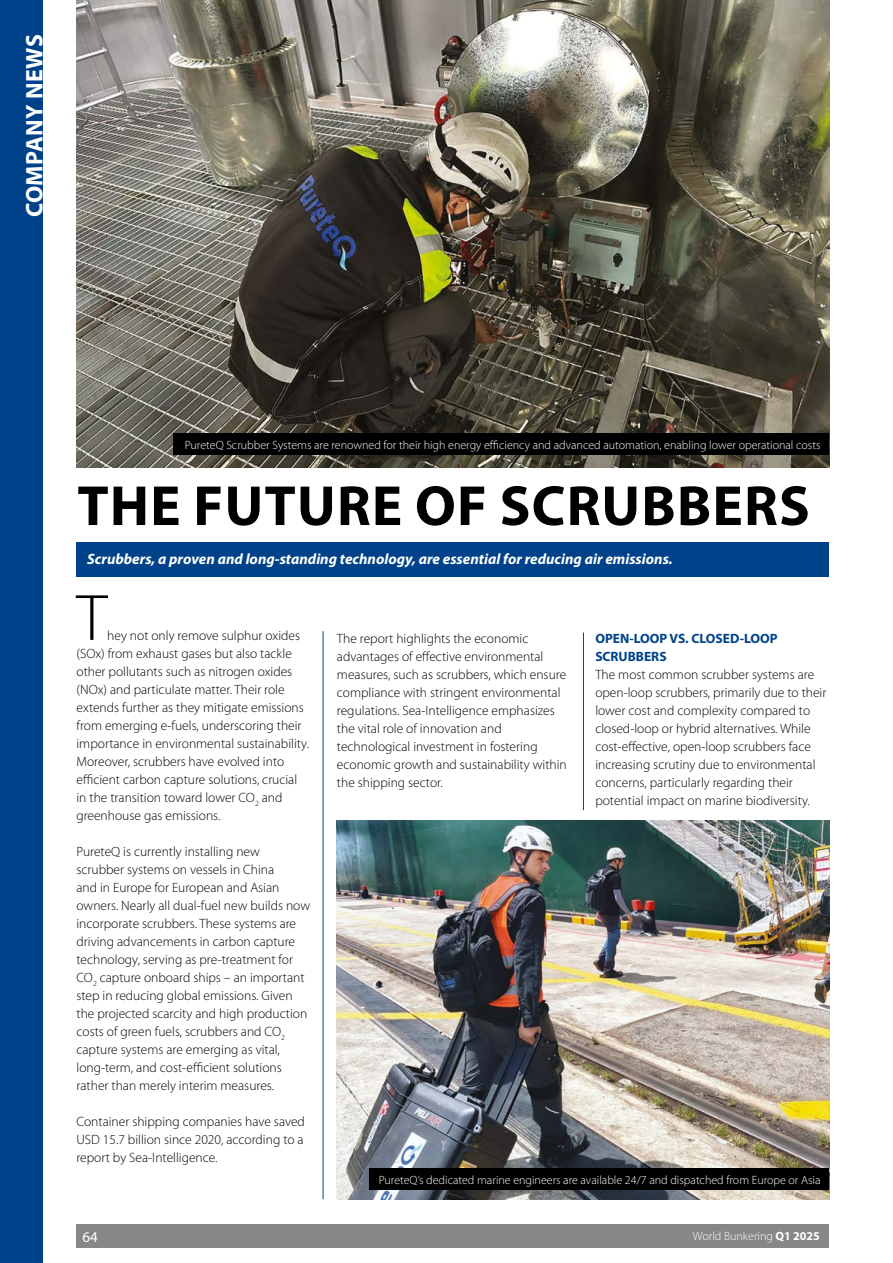
<style>
.page{position:relative;width:893px;height:1263px;background:#fff}
.page>*{position:absolute;margin:0;border:0;box-sizing:border-box;transform-origin:0 0}
.t1{font:300 66px "Myriad Pro";color:#000}
.t2{font:700 57px "Myriad Pro";letter-spacing:.02em;color:#000}
.t3{font:700 24px "Myriad Pro";letter-spacing:.02em;color:#fff}
.t4{font:italic 700 15px "Myriad Pro";color:#fff}
.t5{font:15px "Myriad Pro";color:#fff}
.t6{font:300 13.5px/18px "Myriad Pro";color:#000}
.t7{font:700 13.5px/18px "Myriad Pro";color:#004289}
.t8{font:300 12px "Myriad Pro";color:#fff}
.s1{font-weight:700}
</style>
<div class="page">
<div style="left:77px;top:1225px;width:752px;height:23px;background:#878787"></div>
<div style="left:0;top:0;width:42px;height:1263px;background:#004289"></div>
<div style="left:77px;top:542px;width:752px;height:34px;background:#004289"></div>
<hr style="left:323px;top:631px;width:1px;height:568px;background:#004289">
<img style="left:77px;top:0;width:752px;height:468px">
<img style="left:337px;top:821px;width:492px;height:378px">
<div style="left:173px;top:434px;width:656px;height:21px;background:#000"></div>
<div style="left:369px;top:1169px;width:460px;height:21px;background:#000"></div>
<hr style="left:583px;top:632px;width:1px;height:178px;background:#004289">
<h3 class="t3" style="left:19px;top:217px;width:185px;rotate:-90deg">COMPANY NEWS</h3>
<p class="t8" style="left:185px;top:438px;width:637px">PureteQ Scrubber Systems are renowned for their high energy efficiency and advanced automation, enabling lower operational costs</p>
<h2 class="t2" style="left:77px;top:469px;width:734px">THE FUTURE OF SCRUBBERS</h2>
<p class="t4" style="left:87px;top:549px;width:587px">Scrubbers, a proven and long-standing technology, are essential for reducing air emissions.</p>
<h1 class="t1" style="left:76px;top:578px;width:32px">T</h1>
<p class="t6" style="left:76px;top:626px;width:234px;text-indent:31px">hey not only remove sulphur oxides (SOx) from exhaust gases but also tackle other pollutants such as nitrogen oxides (NOx) and particulate matter. Their role extends further as they mitigate emissions from emerging e-fuels, underscoring their importance in environmental sustainability.<br>Moreover, scrubbers have evolved into efficient carbon capture solutions, crucial in the transition toward lower CO<sub>2</sub> and greenhouse gas emissions.</p>
<p class="t6" style="left:76px;top:842px;width:235px">PureteQ is currently installing new scrubber systems on vessels in China<br>and in Europe for European and Asian owners. Nearly all dual-fuel new builds now incorporate scrubbers. These systems are driving advancements in carbon capture technology, serving as pre-treatment for CO<sub>2</sub> capture onboard ships – an important step in reducing global emissions. Given the projected scarcity and high production costs of green fuels, scrubbers and CO<sub>2 </sub>capture systems are emerging as vital, long-term, and cost-efficient solutions rather than merely interim measures.</p>
<p class="t6" style="left:76px;top:1112px;width:230px;text-align:justify">Container shipping companies have saved USD 15.7 billion since 2020, according to a report by Sea-Intelligence.</p>
<p class="t6" style="left:337px;top:629px;width:231px">The report highlights the economic advantages of effective environmental measures, such as scrubbers, which ensure compliance with stringent environmental regulations. Sea-Intelligence emphasizes the vital role of innovation and technological investment in fostering economic growth and sustainability within the shipping sector.</p>
<p class="t7" style="left:595px;top:629px;width:184px">OPEN-LOOP VS. CLOSED-LOOP<br>SCRUBBERS</p>
<p class="t6" style="left:595px;top:665px;width:233px">The most common scrubber systems are open-loop scrubbers, primarily due to their lower cost and complexity compared to closed-loop or hybrid alternatives. While cost-effective, open-loop scrubbers face increasing scrutiny due to environmental concerns, particularly regarding their potential impact on marine biodiversity.</p>
<p class="t8" style="left:379px;top:1173px;width:443px">PureteQ’s dedicated marine engineers are available 24/7 and dispatched from Europe or Asia</p>
<p class="t5" style="left:82px;top:1227px;width:17px">64</p>
<p class="t8" style="left:693px;top:1229px;width:128px">World Bunkering <span class="s1">Q1 2025</span></p>
</div>
